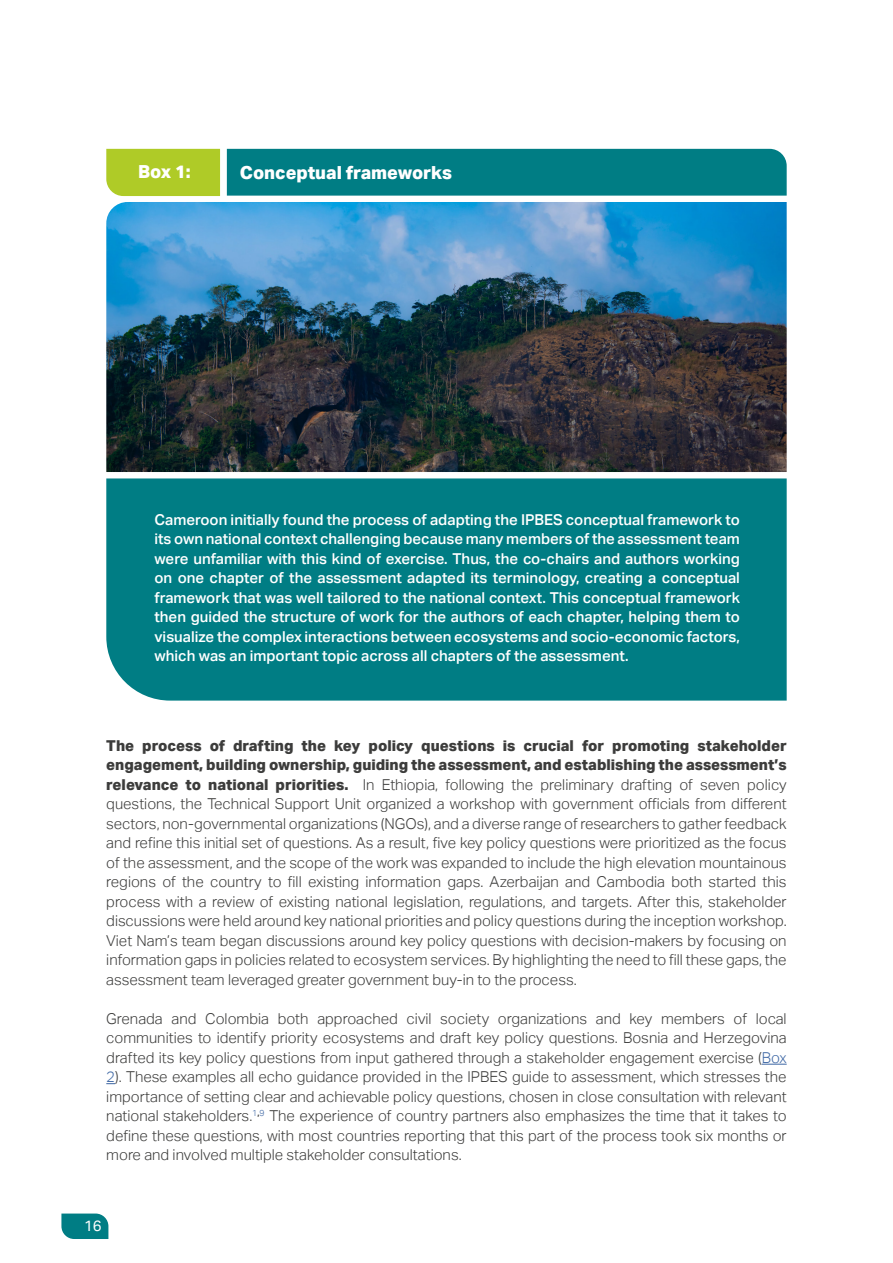
<style>
.page{position:relative;width:893px;height:1263px;background:#fff}
.page>*{position:absolute;margin:0;border:0;box-sizing:border-box;transform-origin:0 0}
.t1{font:800 18px "Aktiv Grotesk";color:#fff}
.t2{font:300 15px/19.5px "Aktiv Grotesk";color:#3c3c3b;text-align:justify}
.t3{font:500 15px/19.5px "Aktiv Grotesk";color:#fff;text-align:justify}
.t4{font:15px "Aktiv Grotesk";color:#fff}
.s1{font-weight:800}
.s2{color:#3f68a5}
</style>
<div class="page">
<svg style="left:61px;top:1213px;width:47px;height:26px"></svg>
<div style="left:227px;top:149px;width:560px;height:47px;background:#007d84"></div>
<div style="left:106px;top:149px;width:114px;height:47px;background:#afcb27"></div>
<img style="left:106px;top:202px;width:681px;height:270px">
<div style="left:106px;top:478px;width:681px;height:223px;background:#007d84"></div>
<svg style="left:762px;top:1064px;width:25px;height:1px"></svg>
<p class="t1" style="left:138px;top:162px;width:54px">Box 1:</p>
<p class="t1" style="left:240px;top:162px;width:213px">Conceptual frameworks</p>
<p class="t3" style="left:154px;top:510px;width:587px">Cameroon initially found the process of adapting the IPBES conceptual framework to its own national context challenging because many members of the assessment team were unfamiliar with this kind of exercise. Thus, the co-chairs and authors working on one chapter of the assessment adapted its terminology, creating a conceptual framework that was well tailored to the national context. This conceptual framework then guided the structure of work for the authors of each chapter, helping them to visualize the complex interactions between ecosystems and socio-economic factors, which was an important topic across all chapters of the assessment.</p>
<p class="t2" style="left:106px;top:736px;width:682px"><span class="s1">The process of drafting the key policy questions is crucial for promoting stakeholder engagement, building ownership, guiding the assessment, and establishing the assessment’s relevance to national priorities.</span> In Ethiopia, following the preliminary drafting of seven policy questions, the Technical Support Unit organized a workshop with government officials from different sectors, non-governmental organizations (NGOs), and a diverse range of researchers to gather feedback and refine this initial set of questions. As a result, five key policy questions were prioritized as the focus of the assessment, and the scope of the work was expanded to include the high elevation mountainous regions of the country to fill existing information gaps. Azerbaijan and Cambodia both started this process with a review of existing national legislation, regulations, and targets. After this, stakeholder discussions were held around key national priorities and policy questions during the inception workshop.<br>Viet Nam’s team began discussions around key policy questions with decision-makers by focusing on information gaps in policies related to ecosystem services. By highlighting the need to fill these gaps, the assessment team leveraged greater government buy-in to the process.</p>
<p class="t2" style="left:106px;top:1009px;width:682px">Grenada and Colombia both approached civil society organizations and key members of local communities to identify priority ecosystems and draft key policy questions. Bosnia and Herzegovina drafted its key policy questions from input gathered through a stakeholder engagement exercise (<span class="s2">Box 2</span>). These examples all echo guidance provided in the IPBES guide to assessment, which stresses the importance of setting clear and achievable policy questions, chosen in close consultation with relevant national stakeholders.<sup>1</sup><sup>,</sup><sup>9</sup> The experience of country partners also emphasizes the time that it takes to define these questions, with most countries reporting that this part of the process took six months or more and involved multiple stakeholder consultations.</p>
<p class="t4" style="left:84px;top:1217px;width:19px">16</p>
</div>
